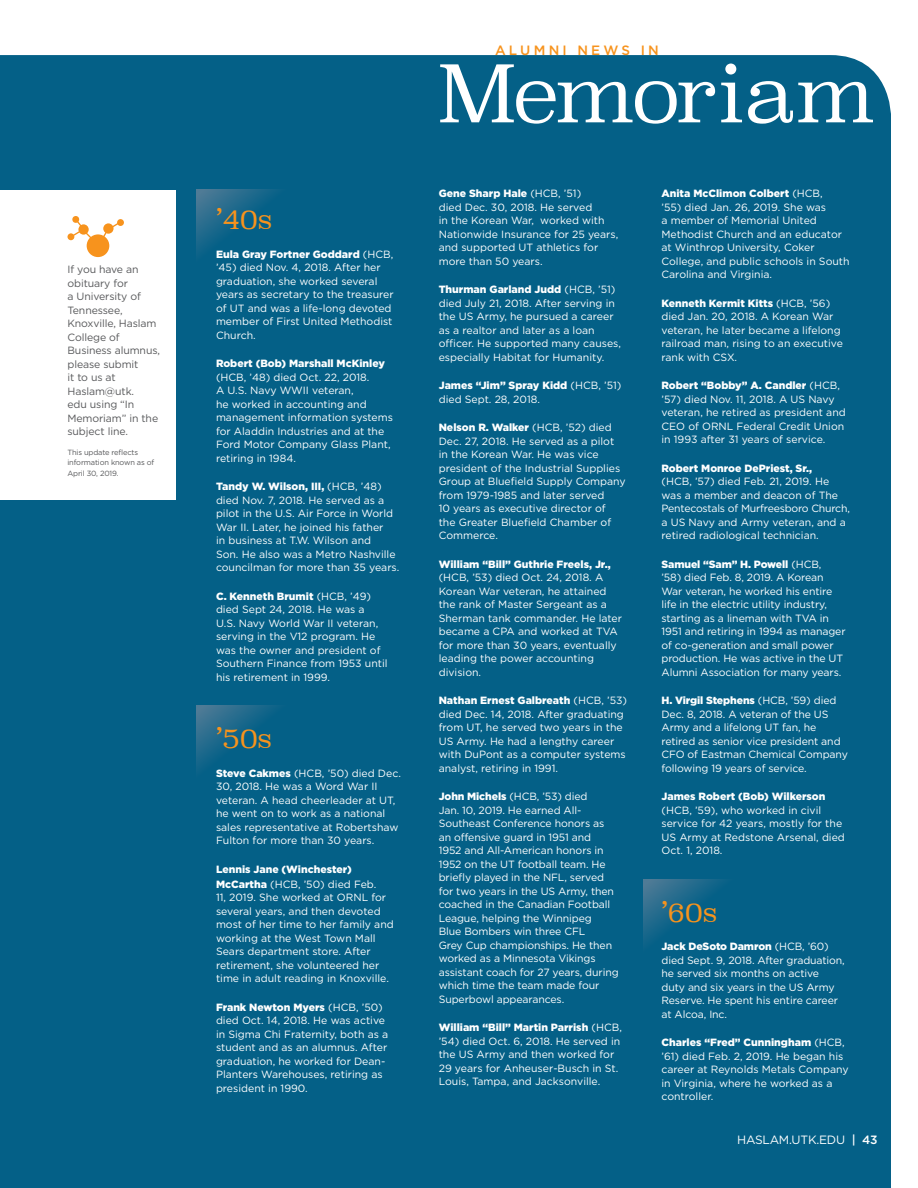
<style>
.page{position:relative;width:918px;height:1188px;background:#fff}
.page>*{position:absolute;margin:0;border:0;box-sizing:border-box;transform-origin:0 0}
.t1{font:300 78px "Superclarendon";letter-spacing:-.05em;color:#fff}
.t2{font:300 27px "Superclarendon";color:#f7931d}
.t3{font:500 13.5px "Gotham";letter-spacing:.24em;color:#f7931d}
.t4{font:12px "Gotham";letter-spacing:-.02em;color:#fff}
.t5{font:10.5px/13.5px "Gotham";color:#fff}
.t6{font:10.5px/13.5px "Gotham";letter-spacing:-.01em;color:#57585a}
.t7{font:900 10.5px/15px "Gotham";color:#fff}
.t8{font:7.5px/10.5px "Gotham";letter-spacing:-.02em;color:#57585a}
.s1{font-weight:900}
.s2{font-weight:400}
.s3{font-weight:500}
</style>
<div class="page">
<div style="left:0;top:55px;width:891px;height:1133px;background:#046087"></div>
<svg style="left:196px;top:189px;width:176px;height:108px;background:#096187"></svg>
<svg style="left:196px;top:705px;width:176px;height:108px;background:#096187"></svg>
<svg style="left:644px;top:879px;width:175px;height:108px;background:#086187"></svg>
<div style="left:0;top:190px;width:176px;height:310px;background:#fff"></div>
<div style="left:87px;top:234px;width:22px;height:23px;background:#f7931d;border-radius:50%"></div>
<div style="left:67px;top:233px;width:7px;height:7px;background:#f7931d;border-radius:50%"></div>
<div style="left:117px;top:219px;width:7px;height:7px;background:#f7931d;border-radius:50%"></div>
<svg style="left:101px;top:221px;width:19px;height:19px"></svg>
<svg style="left:71px;top:216px;width:22px;height:24px"></svg>
<p class="t6" style="left:68px;top:263px;width:94px">If you have an obituary for<br>a University of<br>Tennessee,<br>Knoxville, Haslam<br>College of<br>Business alumnus, please submit<br>it to us at<br>Haslam@utk.<br>edu using “In<br>Memoriam” in the subject line.</p>
<p class="t8" style="left:68px;top:447px;width:88px">This update reflects information known as of<br>April 30, 2019.</p>
<p class="t2" style="left:216px;top:202px;width:58px">’40s</p>
<p class="t5" style="left:216px;top:247px;width:179px"><span class="s1">Eula Gray Fortner Goddard</span> (HCB, ’45) died Nov. 4, 2018. After her graduation, she worked several years as secretary to the treasurer of UT and was a life-long devoted member of First United Methodist<br>Church.</p>
<p class="t5" style="left:216px;top:357px;width:178px"><span class="s1">Robert (Bob) Marshall McKinley </span>(HCB, ’48) died Oct. 22, 2018.<br>A U.S. Navy WWII veteran,<br>he worked in accounting and management information systems for Aladdin Industries and at the<br>Ford Motor Company Glass Plant, retiring in 1984.</p>
<p class="t5" style="left:216px;top:480px;width:185px"><span class="s1">Tandy W. Wilson, III,</span> (HCB, ’48) died Nov. 7, 2018. He served as a pilot in the U.S. Air Force in World<br>War II. Later, he joined his father<br>in business at T.W. Wilson and<br>Son. He also was a Metro Nashville councilman for more than 35 years.</p>
<p class="t5" style="left:216px;top:589px;width:173px"><span class="s1">C. Kenneth Brumit</span> (HCB, ’49) died Sept 24, 2018. He was a<br>U.S. Navy World War II veteran, serving in the V12 program. He was the owner and president of<br>Southern Finance from 1953 until his retirement in 1999.</p>
<p class="t2" style="left:216px;top:721px;width:57px">’50s</p>
<p class="t5" style="left:216px;top:766px;width:186px"><span class="s1">Steve Cakmes</span> (HCB, ’50) died Dec.<br>30, 2018. He was a Word War II veteran. A head cheerleader at UT, he went on to work as a national sales representative at Robertshaw<br>Fulton for more than 30 years.</p>
<p class="t7" style="left:216px;top:862px;width:162px">Lennis Jane (Winchester)<br>McCartha <span class="s2">(HCB, ’50) died Feb.</span></p>
<p class="t5" style="left:216px;top:891px;width:179px">11, 2019. She worked at ORNL for several years, and then devoted most of her time to her family and working at the West Town Mall<br>Sears department store. After retirement, she volunteered her time in adult reading in Knoxville.</p>
<p class="t5" style="left:216px;top:1000px;width:174px"><span class="s1">Frank Newton Myers</span> (HCB, ’50) died Oct. 14, 2018. He was active in Sigma Chi Fraternity, both as a student and as an alumnus. After graduation, he worked for Dean-<br>Planters Warehouses, retiring as president in 1990.</p>
<p class="t3" style="left:495px;top:41px;width:165px">ALUMNI NEWS IN</p>
<p class="t1" style="left:437px;top:42px;width:440px">Memoriam</p>
<p class="t5" style="left:439px;top:187px;width:181px"><span class="s1">Gene Sharp Hale</span> (HCB, ’51)<br>died Dec. 30, 2018. He served<br>in the Korean War, worked with<br>Nationwide Insurance for 25 years, and supported UT athletics for more than 50 years.</p>
<p class="t5" style="left:439px;top:283px;width:184px"><span class="s1">Thurman Garland Judd</span> (HCB, ’51) died July 21, 2018. After serving in the US Army, he pursued a career as a realtor and later as a loan officer. He supported many causes, especially Habitat for Humanity.</p>
<p class="t5" style="left:439px;top:379px;width:184px"><span class="s1">James “Jim” Spray Kidd</span> (HCB, ’51) died Sept. 28, 2018.</p>
<p class="t5" style="left:439px;top:421px;width:189px"><span class="s1">Nelson R. Walker</span> (HCB, ’52) died<br>Dec. 27, 2018. He served as a pilot in the Korean War. He was vice president of the Industrial Supplies<br>Group at Bluefield Supply Company from 1979-1985 and later served<br>10 years as executive director of<br>the Greater Bluefield Chamber of<br>Commerce.</p>
<p class="t5" style="left:439px;top:557px;width:185px"><span class="s1">William “Bill” Guthrie Freels, Jr., </span>(HCB, ’53) died Oct. 24, 2018. A<br>Korean War veteran, he attained the rank of Master Sergeant as a<br>Sherman tank commander. He later became a CPA and worked at TVA for more than 30 years, eventually leading the power accounting division.</p>
<p class="t5" style="left:439px;top:694px;width:190px"><span class="s1">Nathan Ernest Galbreath</span> (HCB, ’53) died Dec. 14, 2018. After graduating from UT, he served two years in the<br>US Army. He had a lengthy career with DuPont as a computer systems analyst, retiring in 1991.</p>
<p class="t5" style="left:439px;top:790px;width:181px"><span class="s1">John Michels</span> (HCB, ’53) died<br>Jan. 10, 2019. He earned All-<br>Southeast Conference honors as an offensive guard in 1951 and<br>1952 and All-American honors in<br>1952 on the UT football team. He briefly played in the NFL, served for two years in the US Army, then coached in the Canadian Football<br>League, helping the Winnipeg<br>Blue Bombers win three CFL<br>Grey Cup championships. He then worked as a Minnesota Vikings assistant coach for 27 years, during which time the team made four<br>Superbowl appearances.</p>
<p class="t5" style="left:439px;top:1021px;width:185px"><span class="s1">William “Bill” Martin Parrish</span> (HCB, ’54) died Oct. 6, 2018. He served in the US Army and then worked for 29 years for Anheuser-Busch in St.<br>Louis, Tampa, and Jacksonville.</p>
<p class="t5" style="left:662px;top:187px;width:190px"><span class="s1">Anita McClimon Colbert</span> (HCB,<br>’55) died Jan. 26, 2019. She was<br>a member of Memorial United<br>Methodist Church and an educator at Winthrop University, Coker<br>College, and public schools in South<br>Carolina and Virginia.</p>
<p class="t5" style="left:662px;top:296px;width:183px"><span class="s1">Kenneth Kermit Kitts</span> (HCB, ’56) died Jan. 20, 2018. A Korean War veteran, he later became a lifelong railroad man, rising to an executive rank with CSX.</p>
<p class="t5" style="left:662px;top:379px;width:186px"><span class="s1">Robert “Bobby” A. Candler</span> (HCB, ’57) died Nov. 11, 2018. A US Navy veteran, he retired as president and CEO of ORNL Federal Credit Union in 1993 after 31 years of service.</p>
<p class="t5" style="left:662px;top:461px;width:190px"><span class="s1">Robert Monroe DePriest, Sr.,<br></span>(HCB, ’57) died Feb. 21, 2019. He was a member and deacon of The<br>Pentecostals of Murfreesboro Church, a US Navy and Army veteran, and a retired radiological technician.</p>
<p class="t5" style="left:662px;top:557px;width:186px"><span class="s1">Samuel “Sam” H. Powell</span> (HCB,<br>’58) died Feb. 8, 2019. A Korean War veteran, he worked his entire life in the electric utility industry, starting as a lineman with TVA in 1951 and retiring in 1994 as manager of co-generation and small power production. He was active in the UT Alumni Association for many years.</p>
<p class="t5" style="left:662px;top:694px;width:188px"><span class="s1">H. Virgil Stephens</span> (HCB, ’59) died<br>Dec. 8, 2018. A veteran of the US<br>Army and a lifelong UT fan, he retired as senior vice president and<br>CFO of Eastman Chemical Company following 19 years of service.</p>
<p class="t5" style="left:661px;top:790px;width:185px"><span class="s1">James Robert (Bob) Wilkerson </span>(HCB, ’59), who worked in civil service for 42 years, mostly for the<br>US Army at Redstone Arsenal, died<br>Oct. 1, 2018.</p>
<p class="t2" style="left:661px;top:894px;width:57px">’60s</p>
<p class="t5" style="left:661px;top:940px;width:185px"><span class="s1">Jack DeSoto Damron</span> (HCB, ’60) died Sept. 9, 2018. After graduation, he served six months on active duty and six years in the US Army<br>Reserve. He spent his entire career at Alcoa, Inc.</p>
<p class="t5" style="left:662px;top:1036px;width:189px"><span class="s1">Charles “Fred” Cunningham</span> (HCB, ’61) died Feb. 2, 2019. He began his career at Reynolds Metals Company in Virginia, where he worked as a controller.</p>
<p class="t4" style="left:737px;top:1132px;width:142px">HASLAM.UTK.EDU <span class="s3">| 43</span></p>
</div>
